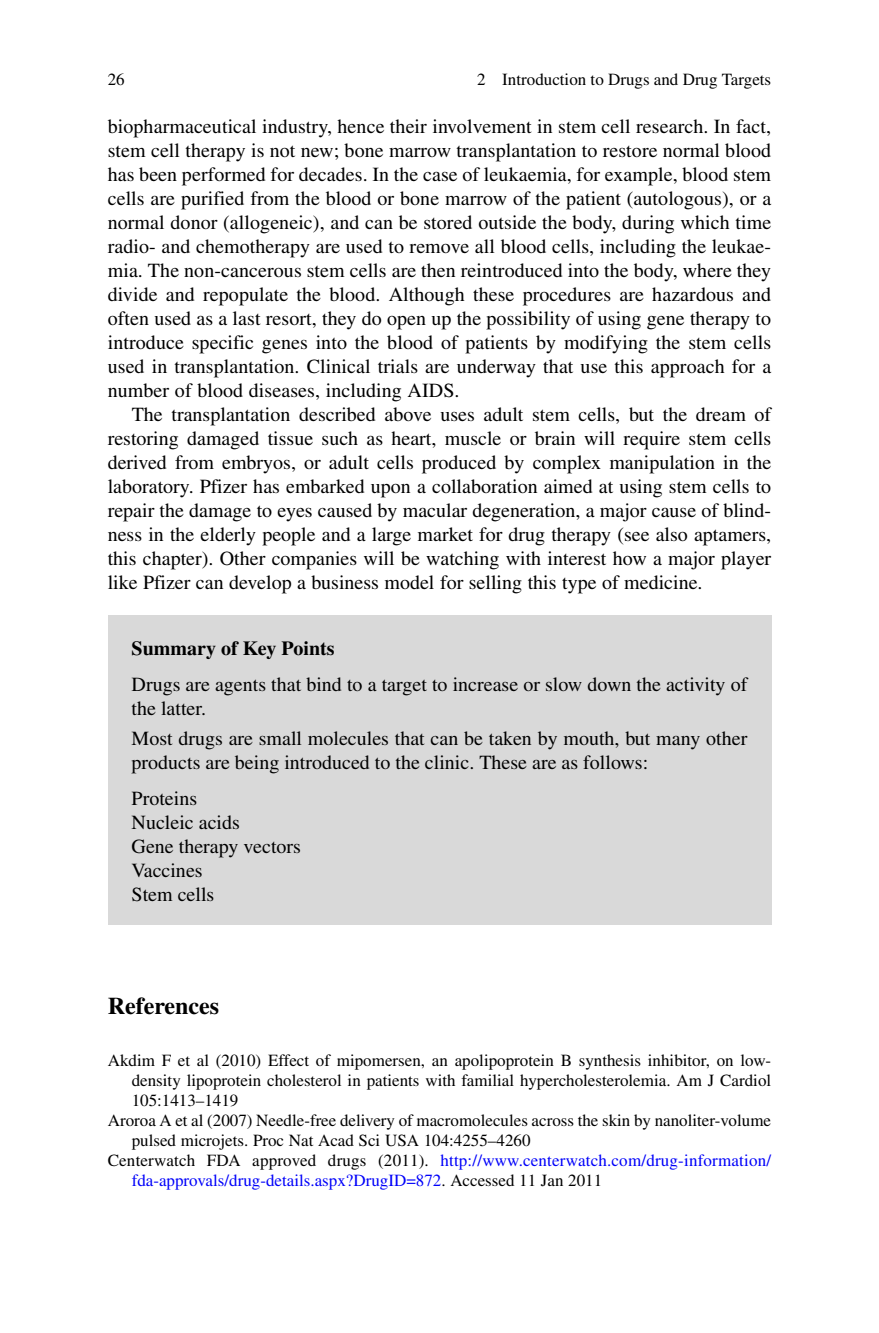
<style>
.page{position:relative;width:879px;height:1333px;background:#fff}
.page>*{position:absolute;margin:0;border:0;box-sizing:border-box;transform-origin:0 0}
.t1{font:700 24px "Times";color:#000}
.t2{font:20px/24px "Times";color:#000}
.t3{font:700 20px "Times";color:#000}
.t4{font:17px "Times";color:#000}
.t5{font:17px "Times";letter-spacing:.01em;color:#0000fa}
.s1{color:#000}
</style>
<div class="page">
<div style="left:108px;top:615px;width:663px;height:309px;background:#d9d9d9"></div>
<p class="t4" style="left:108px;top:70px;width:18px">26</p>
<p class="t4" style="left:477px;top:70px;width:295px">2 Introduction to Drugs and Drug Targets</p>
<p class="t2" style="left:108px;top:114px;width:665px;text-align:justify">biopharmaceutical industry, hence their involvement in stem cell research. In fact, stem cell therapy is not new; bone marrow transplantation to restore normal blood has been performed for decades. In the case of leukaemia, for example, blood stem cells are purified from the blood or bone marrow of the patient (autologous), or a normal donor (allogeneic), and can be stored outside the body, during which time radio- and chemotherapy are used to remove all blood cells, including the leukae&shy;mia. The non-cancerous stem cells are then reintroduced into the body, where they divide and repopulate the blood. Although these procedures are hazardous and often used as a last resort, they do open up the possibility of using gene therapy to introduce specific genes into the blood of patients by modifying the stem cells used in transplantation. Clinical trials are underway that use this approach for a number of blood diseases, including AIDS.</p>
<p class="t2" style="left:108px;top:402px;width:665px;text-align:justify;text-indent:24px">The transplantation described above uses adult stem cells, but the dream of restoring damaged tissue such as heart, muscle or brain will require stem cells derived from embryos, or adult cells produced by complex manipulation in the laboratory. Pfizer has embarked upon a collaboration aimed at using stem cells to repair the damage to eyes caused by macular degeneration, a major cause of blind&shy;ness in the elderly people and a large market for drug therapy (see also aptamers, this chapter). Other companies will be watching with interest how a major player like Pfizer can develop a business model for selling this type of medicine.</p>
<p class="t3" style="left:132px;top:636px;width:204px">Summary of Key Points</p>
<p class="t2" style="left:132px;top:671px;width:617px">Drugs are agents that bind to a target to increase or slow down the activity of the latter.</p>
<p class="t2" style="left:132px;top:725px;width:617px">Most drugs are small molecules that can be taken by mouth, but many other products are being introduced to the clinic. These are as follows:</p>
<p class="t2" style="left:132px;top:785px;width:171px">Proteins<br>Nucleic acids<br>Gene therapy vectors<br>Vaccines<br>Stem cells</p>
<p class="t1" style="left:108px;top:991px;width:113px">References</p>
<p class="t4" style="left:108px;top:1050px;width:665px">Akdim F et al (2010) Effect of mipomersen, an apolipoprotein B synthesis inhibitor, on low-</p>
<p class="t4" style="left:132px;top:1070px;width:641px">density lipoprotein cholesterol in patients with familial hypercholesterolemia. Am J Cardiol</p>
<p class="t4" style="left:132px;top:1090px;width:108px">105:1413–1419</p>
<p class="t4" style="left:108px;top:1110px;width:665px">Aroroa A et al (2007) Needle-free delivery of macromolecules across the skin by nanoliter-volume</p>
<p class="t4" style="left:132px;top:1130px;width:400px">pulsed microjets. Proc Nat Acad Sci USA 104:4255–4260</p>
<p class="t5" style="left:108px;top:1150px;width:665px"><span class="s1">Centerwatch FDA approved drugs (2011).</span> http://www.centerwatch.com/drug-information/</p>
<p class="t5" style="left:132px;top:1170px;width:472px">fda-approvals/drug-details.aspx?DrugID=872<span class="s1">. Accessed 11 Jan 2011</span></p>
</div>
